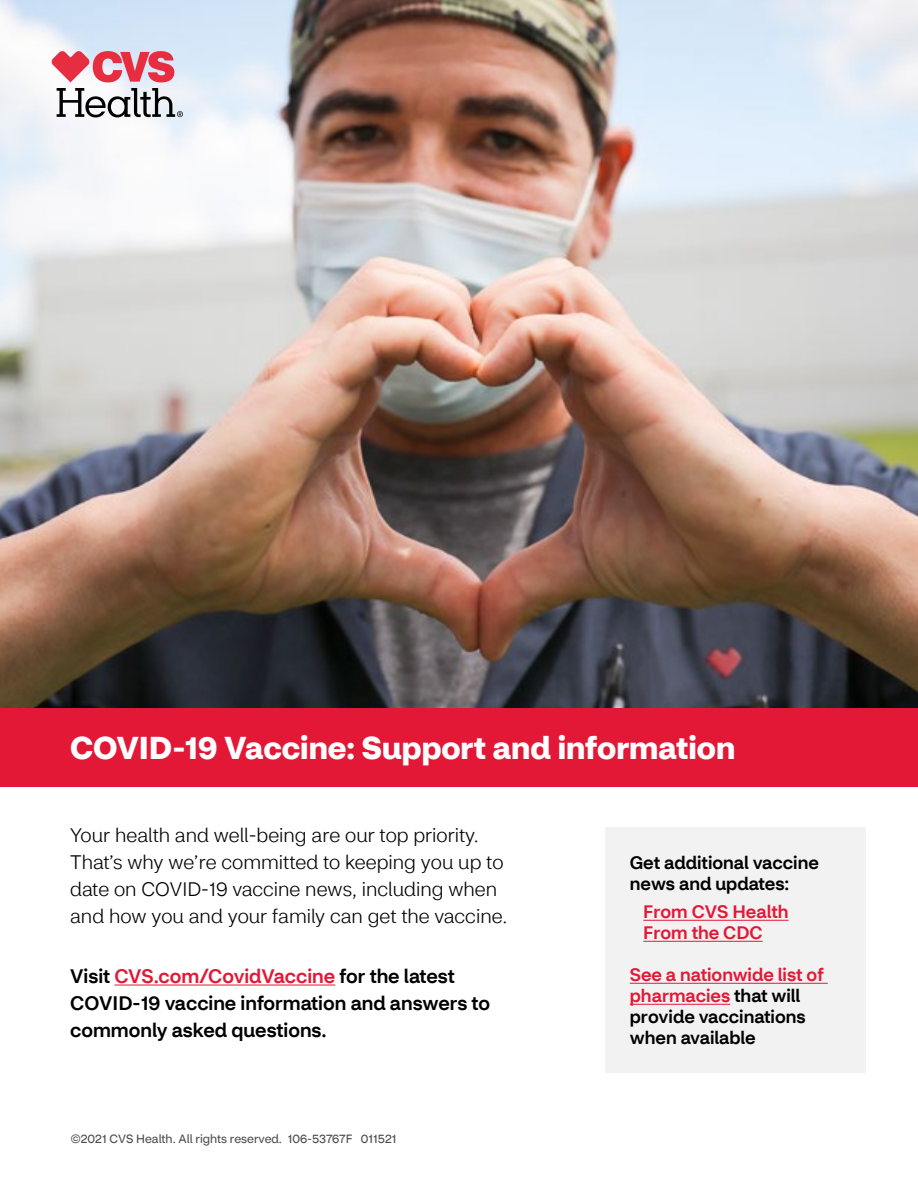
<style>
.page{position:relative;width:918px;height:1188px;background:#fff}
.page>*{position:absolute;margin:0;border:0;box-sizing:border-box;transform-origin:0 0}
.t1{font:700 31.5px "CVS Health Sans";color:#fff}
.t2{font:300 19.5px/27px "CVS Health Sans";color:#000}
.t3{font:500 19.5px/27px "CVS Health Sans";color:#000}
.t4{font:500 18px/21px "CVS Health Sans";color:#000}
.t5{font:500 18px/21px "CVS Health Sans";color:#e31837}
.copyrights{font:12px "CVS Health Sans";color:#4d4d4f}
.s1{color:#e31837}
.s2{color:#000}
</style>
<div class="page">
<img style="left:0;top:0;width:918px;height:708px">
<div style="left:0;top:708px;width:918px;height:79px;background:#e31837"></div>
<hr style="left:114px;top:985px;width:221px;height:1px;background:#e31837">
<div style="left:605px;top:827px;width:260px;height:246px;background:#f2f2f2"></div>
<hr style="left:643px;top:920px;width:146px;height:1px;background:#e31837">
<hr style="left:643px;top:941px;width:120px;height:1px;background:#e31837">
<hr style="left:630px;top:983px;width:198px;height:1px;background:#e31837">
<hr style="left:630px;top:1004px;width:100px;height:1px;background:#e31837">
<svg style="left:51px;top:51px;width:123px;height:31px;background:#e57b8a"></svg>
<svg style="left:57px;top:88px;width:126px;height:29px"></svg>
<h1 class="t1" style="left:70px;top:728px;width:667px">COVID-19 Vaccine: Support and information</h1>
<h3 class="t2" style="left:70px;top:821px;width:439px">Your health and well-being are our top priority.<br>That’s why we’re committed to keeping you up to date on COVID-19 vaccine news, including when and how you and your family can get the vaccine.</h3>
<h3 class="t3" style="left:70px;top:962px;width:422px">Visit <span class="s1">CVS.com/CovidVaccine</span> for the latest<br>COVID-19 vaccine information and answers to commonly asked questions.</h3>
<p class="copyrights" style="left:71px;top:1131px;width:327px">©2021 CVS Health. All rights reserved. 106-53767F 011521</p>
<h3 class="t4" style="left:630px;top:853px;width:191px">Get additional vaccine news and updates:</h3>
<h3 class="t5" style="left:643px;top:901px;width:147px">From CVS Health</h3>
<h3 class="t5" style="left:643px;top:922px;width:121px">From the CDC</h3>
<h3 class="t5" style="left:630px;top:964px;width:196px">See a nationwide list of pharmacies <span class="s2">that will</span></h3>
<h3 class="t4" style="left:630px;top:1006px;width:177px">provide vaccinations when available</h3>
</div>
